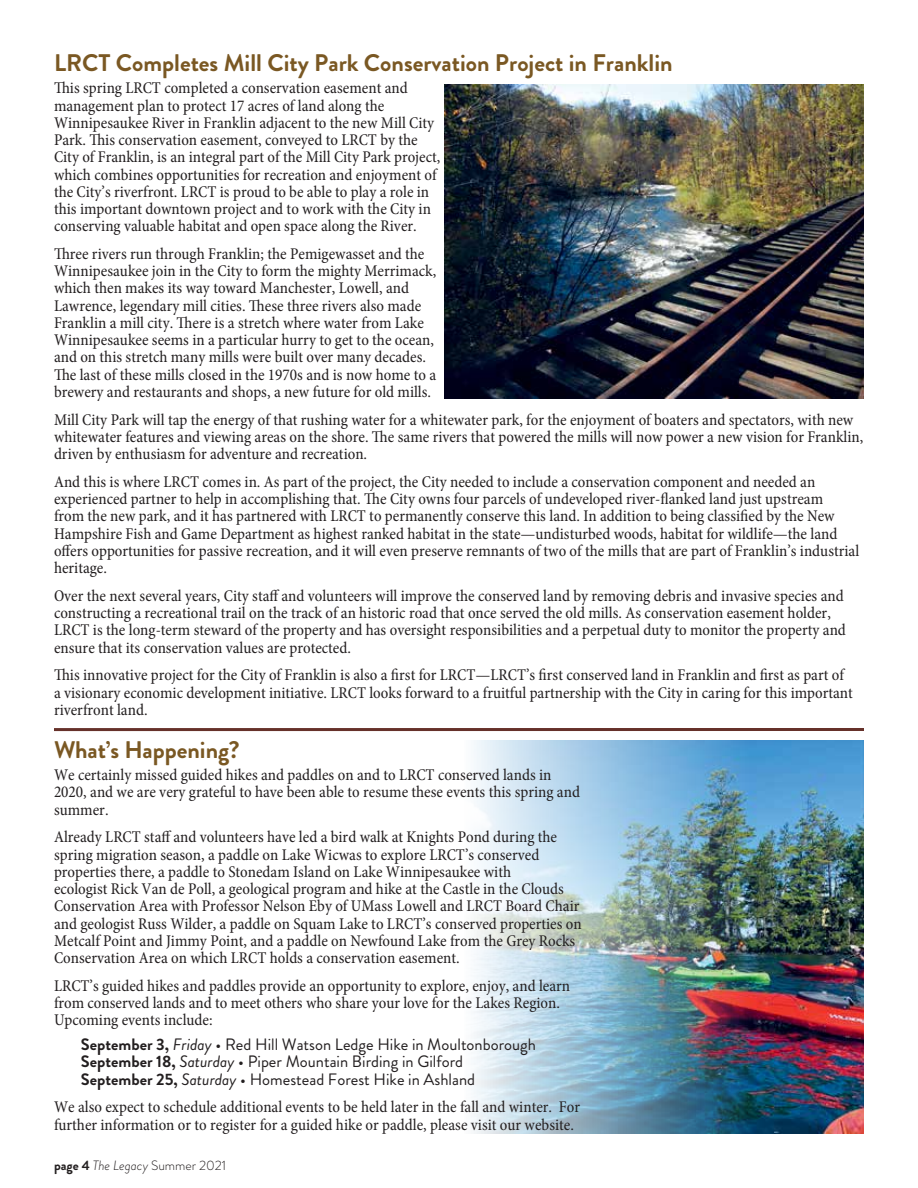
<style>
.page{position:relative;width:918px;height:1188px;background:#fff}
.page>*{position:absolute;margin:0;border:0;box-sizing:border-box;transform-origin:0 0}
.t1{font:700 24px "Brandon Grotesque";color:#7a5823}
.t2{font:condensed 16.5px/17.2px "Minion Pro";color:#231f20}
.t3{font:16.5px/17.2px "Brandon Grotesque";color:#231f20}
.t4{font:300 13.5px "Brandon Grotesque";color:#231f20}
.s1{font-weight:700}
.s2{font-style:italic}
</style>
<div class="page">
<hr style="left:54px;top:728px;width:810px;height:3px;background:#66312a">
<img style="left:445px;top:84px;width:419px;height:314px">
<img style="left:474px;top:741px;width:390px;height:393px">
<h1 class="t1" style="left:54px;top:46px;width:620px">LRCT Completes Mill City Park Conservation Project in Franklin</h1>
<p class="t2" style="left:54px;top:80px;width:388px">This spring LRCT completed a conservation easement and management plan to protect 17 acres of land along the Winnipesaukee River in Franklin adjacent to the new Mill City Park. This conservation easement, conveyed to LRCT by the City of Franklin, is an integral part of the Mill City Park project, which combines opportunities for recreation and enjoyment of the City’s riverfront. LRCT is proud to be able to play a role in this important downtown project and to work with the City in conserving valuable habitat and open space along the River.</p>
<p class="t2" style="left:54px;top:245px;width:384px">Three rivers run through Franklin; the Pemigewasset and the Winnipesaukee join in the City to form the mighty Merrimack, which then makes its way toward Manchester, Lowell, and Lawrence, legendary mill cities. These three rivers also made Franklin a mill city. There is a stretch where water from Lake Winnipesaukee seems in a particular hurry to get to the ocean, and on this stretch many mills were built over many decades.<br>The last of these mills closed in the 1970s and is now home to a brewery and restaurants and shops, a new future for old mills.</p>
<p class="t2" style="left:54px;top:411px;width:811px">Mill City Park will tap the energy of that rushing water for a whitewater park, for the enjoyment of boaters and spectators, with new whitewater features and viewing areas on the shore. The same rivers that powered the mills will now power a new vision for Franklin, driven by enthusiasm for adventure and recreation.</p>
<p class="t2" style="left:54px;top:473px;width:807px">And this is where LRCT comes in. As part of the project, the City needed to include a conservation component and needed an experienced partner to help in accomplishing that. The City owns four parcels of undeveloped river-flanked land just upstream<br>from the new park, and it has partnered with LRCT to permanently conserve this land. In addition to being classified by the New Hampshire Fish and Game Department as highest ranked habitat in the state—undisturbed woods, habitat for wildlife—the land offers opportunities for passive recreation, and it will even preserve remnants of two of the mills that are part of Franklin’s industrial heritage.</p>
<p class="t2" style="left:54px;top:587px;width:793px">Over the next several years, City staff and volunteers will improve the conserved land by removing debris and invasive species and constructing a recreational trail on the track of an historic road that once served the old mills. As conservation easement holder, LRCT is the long-term steward of the property and has oversight responsibilities and a perpetual duty to monitor the property and ensure that its conservation values are protected.</p>
<p class="t2" style="left:54px;top:667px;width:800px">This innovative project for the City of Franklin is also a first for LRCT—LRCT’s first conserved land in Franklin and first as part of a visionary economic development initiative. LRCT looks forward to a fruitful partnership with the City in caring for this important riverfront land.</p>
<h1 class="t1" style="left:54px;top:733px;width:187px">What’s Happening?</h1>
<p class="t2" style="left:54px;top:767px;width:527px">We certainly missed guided hikes and paddles on and to LRCT conserved lands in<br>2020, and we are very grateful to have been able to resume these events this spring and summer.</p>
<p class="t2" style="left:54px;top:829px;width:529px">Already LRCT staff and volunteers have led a bird walk at Knights Pond during the spring migration season, a paddle on Lake Wicwas to explore LRCT’s conserved properties there, a paddle to Stonedam Island on Lake Winnipesaukee with<br>ecologist Rick Van de Poll, a geological program and hike at the Castle in the Clouds Conservation Area with Professor Nelson Eby of UMass Lowell and LRCT Board Chair and geologist Russ Wilder, a paddle on Squam Lake to LRCT’s conserved properties on Metcalf Point and Jimmy Point, and a paddle on Newfound Lake from the Grey Rocks Conservation Area on which LRCT holds a conservation easement.</p>
<p class="t2" style="left:54px;top:977px;width:518px">LRCT’s guided hikes and paddles provide an opportunity to explore, enjoy, and learn from conserved lands and to meet others who share your love for the Lakes Region.<br>Upcoming events include:</p>
<p class="t3" style="left:81px;top:1036px;width:456px"><span class="s1">September 3,</span> <span class="s2">Friday</span> • Red Hill Watson Ledge Hike in Moultonborough<br><span class="s1">September 18,</span> <span class="s2">Saturday</span> • Piper Mountain Birding in Gilford<br><span class="s1">September 25,</span> <span class="s2">Saturday</span> • Homestead Forest Hike in Ashland</p>
<p class="t2" style="left:54px;top:1099px;width:528px">We also expect to schedule additional events to be held later in the fall and winter. For further information or to register for a guided hike or paddle, please visit our website.</p>
<p class="t4" style="left:54px;top:1156px;width:174px"><span class="s1">page 4</span> <span class="s2">The Legacy</span> Summer 2021</p>
</div>
